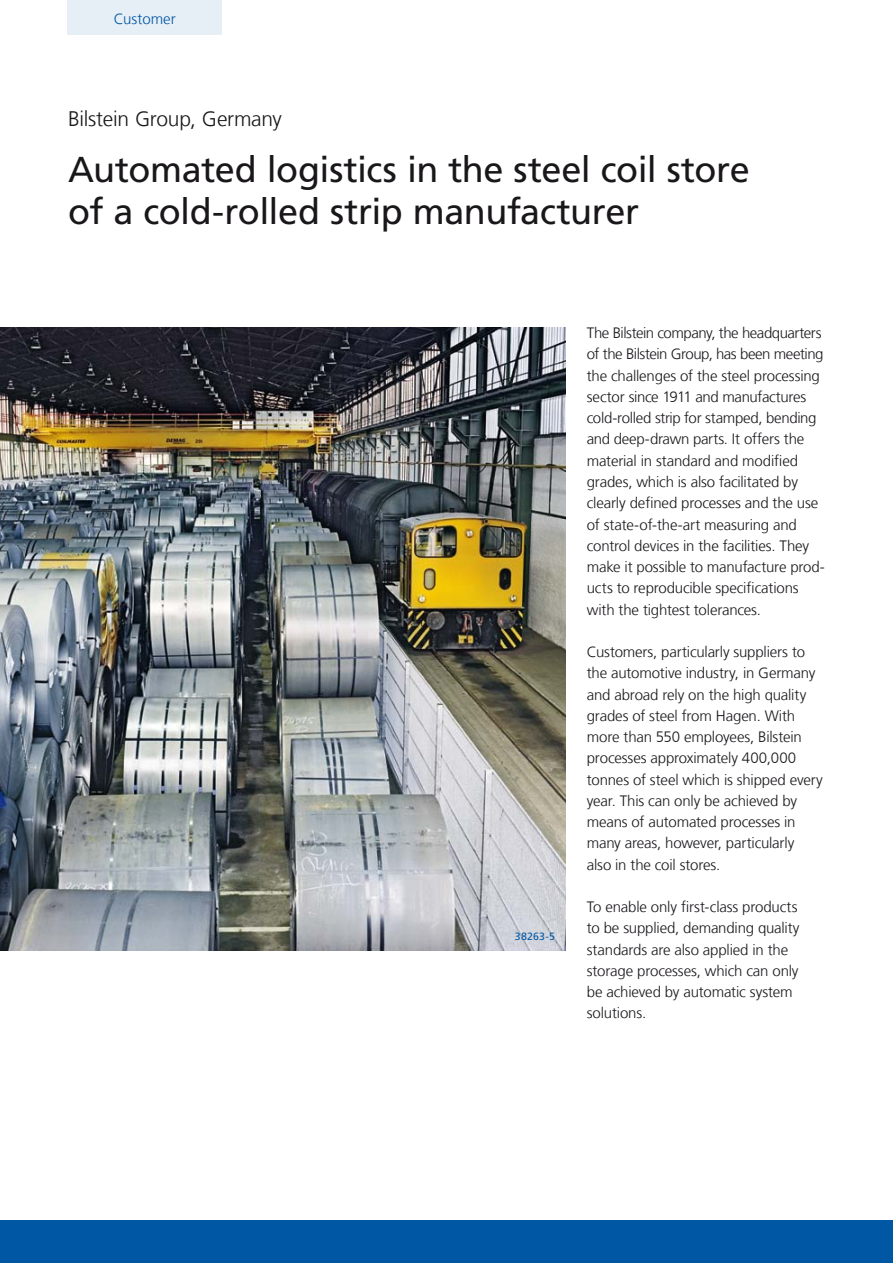
<style>
.page{position:relative;width:893px;height:1263px;background:#fff}
.page>*{position:absolute;margin:0;border:0;box-sizing:border-box;transform-origin:0 0}
.t1{font:36px/42px "Frutiger LT Com";letter-spacing:-.015em;color:#1a171b}
.t2{font:300 21px "Frutiger LT Com";letter-spacing:-.015em;color:#1a171b}
.t3{font:300 15px/21.3px "Frutiger LT Com";letter-spacing:-.015em;color:#1a171b}
.t4{font:300 15px "Frutiger LT Com";color:#0057a3}
.t5{font:10.5px "Frutiger LT Com";letter-spacing:.025em;color:#0057a3}
</style>
<div class="page">
<div style="left:0;top:1220px;width:893px;height:43px;background:#0057a3"></div>
<div style="left:67px;top:0;width:155px;height:34px;background:#e6eef6"></div>
<img style="left:0;top:327px;width:566px;height:624px">
<p class="t4" style="left:114px;top:10px;width:63px">Customer</p>
<h2 class="t2" style="left:68px;top:106px;width:215px">Bilstein Group, Germany</h2>
<h1 class="t1" style="left:68px;top:148px;width:683px">Automated logistics in the steel coil store of a cold-rolled strip manufacturer</h1>
<p class="t5" style="left:515px;top:930px;width:42px">38263-5</p>
<p class="t3" style="left:587px;top:322px;width:240px">The Bilstein company, the headquarters of the Bilstein Group, has been meeting the challenges of the steel processing sector since 1911 and manufactures cold-rolled strip for stamped, bending and deep-drawn parts. It offers the material in standard and modified grades, which is also facilitated by clearly defined processes and the use of state-of-the-art measuring and control devices in the facilities. They make it possible to manufacture prod&shy;ucts to reproducible specifications with the tightest tolerances.</p>
<p class="t3" style="left:587px;top:641px;width:237px">Customers, particularly suppliers to the automotive industry, in Germany and abroad rely on the high quality grades of steel from Hagen. With more than 550 employees, Bilstein processes approximately 400,000 tonnes of steel which is shipped every year. This can only be achieved by means of automated processes in many areas, however, particularly<br>also in the coil stores.</p>
<p class="t3" style="left:587px;top:896px;width:214px">To enable only first-class products to be supplied, demanding quality standards are also applied in the storage processes, which can only be achieved by automatic system solutions.</p>
</div>
